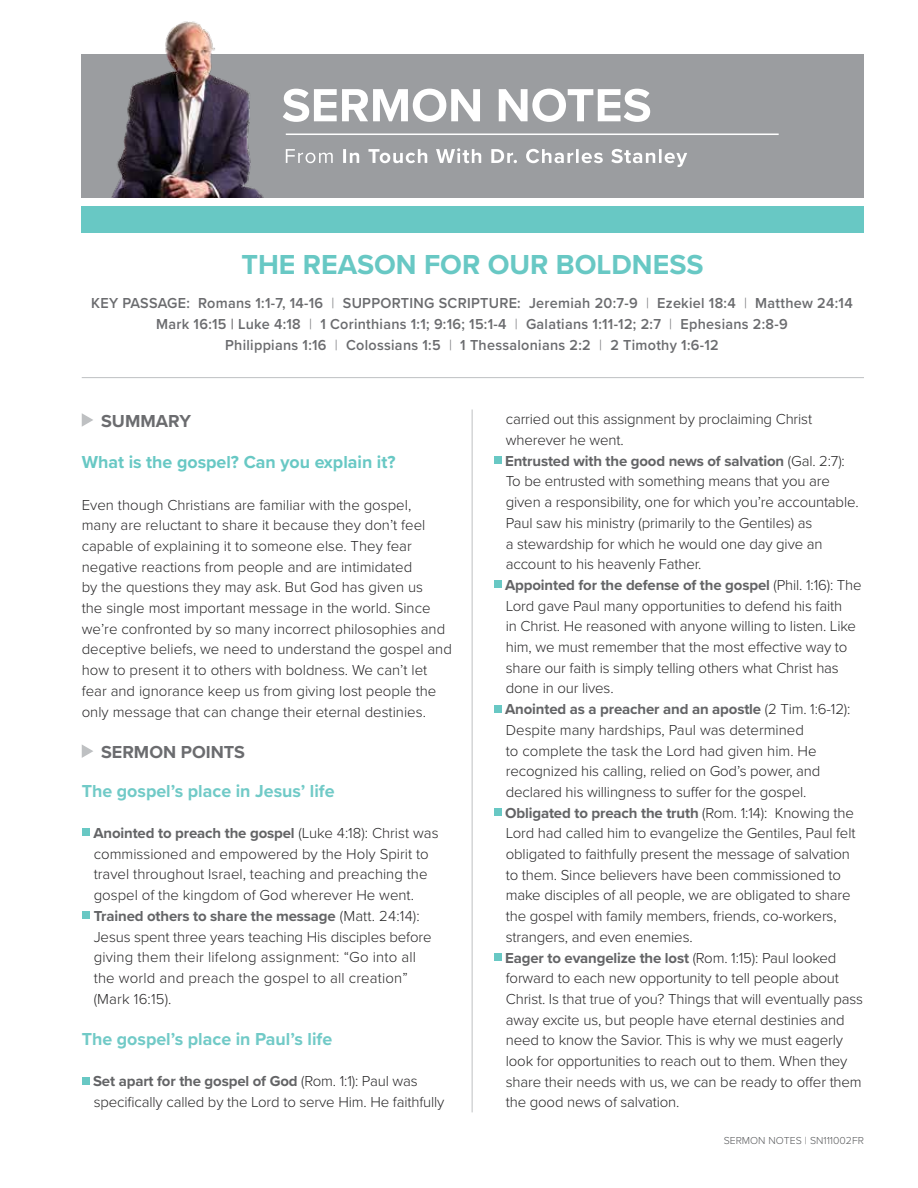
<style>
.page{position:relative;width:918px;height:1188px;background:#fff}
.page>*{position:absolute;margin:0;border:0;box-sizing:border-box;transform-origin:0 0}
.t1{font:700 28.5px "Proxima Nova";color:#68c8c4}
.t2{font:700 18px "Proxima Nova";color:#71cac7}
.t3{font:700 18px "Proxima Nova";color:#68c8c4}
.t4{font:700 18px "Proxima Nova";color:#6b6c6f}
.t5{font:300 15px/20.7px "Proxima Nova";letter-spacing:-.01em;color:#292829}
.t6{font:600 15px/21px "Proxima Nova";letter-spacing:.02em;color:#6b6c6f;text-align:center;scale:.96 1}
.t7{font:300 10.5px "Proxima Nova";color:#58595b}
.s1{font-weight:300}
.s2{font-weight:700;color:#636466}
</style>
<div class="page">
<div style="left:81px;top:206px;width:783px;height:27px;background:#68c8c4"></div>
<div style="left:82px;top:54px;width:782px;height:144px;background:#9b9da0"></div>
<img style="left:111px;top:21px;width:153px;height:177px">
<hr style="left:286px;top:134px;width:493px;height:1px;background:#fff">
<svg style="left:283px;top:89px;width:367px;height:33px"></svg>
<svg style="left:286px;top:148px;width:401px;height:19px"></svg>
<svg style="left:82px;top:413px;width:11px;height:14px"></svg>
<svg style="left:82px;top:744px;width:11px;height:14px"></svg>
<div style="left:82px;top:828px;width:8px;height:8px;background:#68c8c4"></div>
<div style="left:82px;top:911px;width:8px;height:8px;background:#68c8c4"></div>
<div style="left:82px;top:1077px;width:8px;height:8px;background:#68c8c4"></div>
<div style="left:494px;top:456px;width:8px;height:8px;background:#68c8c4"></div>
<div style="left:494px;top:580px;width:8px;height:8px;background:#68c8c4"></div>
<div style="left:494px;top:705px;width:8px;height:7px;background:#68c8c4"></div>
<div style="left:494px;top:808px;width:8px;height:8px;background:#68c8c4"></div>
<div style="left:494px;top:953px;width:8px;height:8px;background:#68c8c4"></div>
<hr style="left:472px;top:410px;width:1px;height:702px;background:#bec0c2">
<hr style="left:82px;top:377px;width:782px;height:1px;background:#bec0c2">
<h1 class="t1" style="left:241px;top:243px;width:464px">THE REASON FOR OUR BOLDNESS</h1>
<p class="t6" style="left:91px;top:292px;width:795px">KEY PASSAGE: Romans 1:1-7, 14-16 <span class="s1">|</span> SUPPORTING SCRIPTURE: Jeremiah 20:7-9 <span class="s1">|</span> Ezekiel 18:4 <span class="s1">|</span> Matthew 24:14<br>Mark 16:15 | Luke 4:18 <span class="s1">|</span> 1 Corinthians 1:1; 9:16; 15:1-4 <span class="s1">|</span> Galatians 1:11-12; 2:7 <span class="s1">|</span> Ephesians 2:8-9<br>Philippians 1:16 <span class="s1">|</span> Colossians 1:5 <span class="s1">|</span> 1 Thessalonians 2:2 <span class="s1">|</span> 2 Timothy 1:6-12</p>
<p class="t4" style="left:101px;top:407px;width:91px">SUMMARY</p>
<p class="t3" style="left:82px;top:449px;width:315px">What is the gospel? Can you explain it?</p>
<p class="t5" style="left:82px;top:493px;width:372px">Even though Christians are familiar with the gospel,<br>many are reluctant to share it because they don’t feel capable of explaining it to someone else. They fear negative reactions from people and are intimidated<br>by the questions they may ask. But God has given us<br>the single most important message in the world. Since we’re confronted by so many incorrect philosophies and deceptive beliefs, we need to understand the gospel and how to present it to others with boldness. We can’t let fear and ignorance keep us from giving lost people the only message that can change their eternal destinies.</p>
<p class="t4" style="left:101px;top:738px;width:145px">SERMON POINTS</p>
<p class="t2" style="left:82px;top:777px;width:254px">The gospel’s place in Jesus’ life</p>
<p class="t5" style="left:93px;top:822px;width:347px"><span class="s2">Anointed to preach the gospel</span> (Luke 4:18): Christ was commissioned and empowered by the Holy Spirit to travel throughout Israel, teaching and preaching the gospel of the kingdom of God wherever He went.<br><span class="s2">Trained others to share the message</span> (Matt. 24:14):<br>Jesus spent three years teaching His disciples before giving them their lifelong assignment: “Go into all the world and preach the gospel to all creation” (Mark 16:15).</p>
<p class="t2" style="left:82px;top:1026px;width:252px">The gospel’s place in Paul’s life</p>
<p class="t5" style="left:93px;top:1070px;width:353px"><span class="s2">Set apart for the gospel of God</span> (Rom. 1:1): Paul was specifically called by the Lord to serve Him. He faithfully</p>
<p class="t5" style="left:505px;top:408px;width:359px">carried out this assignment by proclaiming Christ wherever he went.<br><span class="s2">Entrusted with the good news of salvation</span> (Gal. 2:7):<br>To be entrusted with something means that you are given a responsibility, one for which you’re accountable.<br>Paul saw his ministry (primarily to the Gentiles) as<br>a stewardship for which he would one day give an account to his heavenly Father.<br><span class="s2">Appointed for the defense of the gospel</span> (Phil. 1:16): The Lord gave Paul many opportunities to defend his faith<br>in Christ. He reasoned with anyone willing to listen. Like him, we must remember that the most effective way to share our faith is simply telling others what Christ has done in our lives.<br><span class="s2">Anointed as a preacher and an apostle</span> (2 Tim. 1:6-12):<br>Despite many hardships, Paul was determined<br>to complete the task the Lord had given him. He recognized his calling, relied on God’s power, and declared his willingness to suffer for the gospel.<br><span class="s2">Obligated to preach the truth</span> (Rom. 1:14): Knowing the Lord had called him to evangelize the Gentiles, Paul felt obligated to faithfully present the message of salvation to them. Since believers have been commissioned to make disciples of all people, we are obligated to share the gospel with family members, friends, co-workers, strangers, and even enemies.<br><span class="s2">Eager to evangelize the lost</span> (Rom. 1:15): Paul looked forward to each new opportunity to tell people about Christ. Is that true of you? Things that will eventually pass away excite us, but people have eternal destinies and need to know the Savior. This is why we must eagerly look for opportunities to reach out to them. When they share their needs with us, we can be ready to offer them the good news of salvation.</p>
<p class="t7" style="left:724px;top:1133px;width:142px">SERMON NOTES | SN111002FR</p>
</div>
